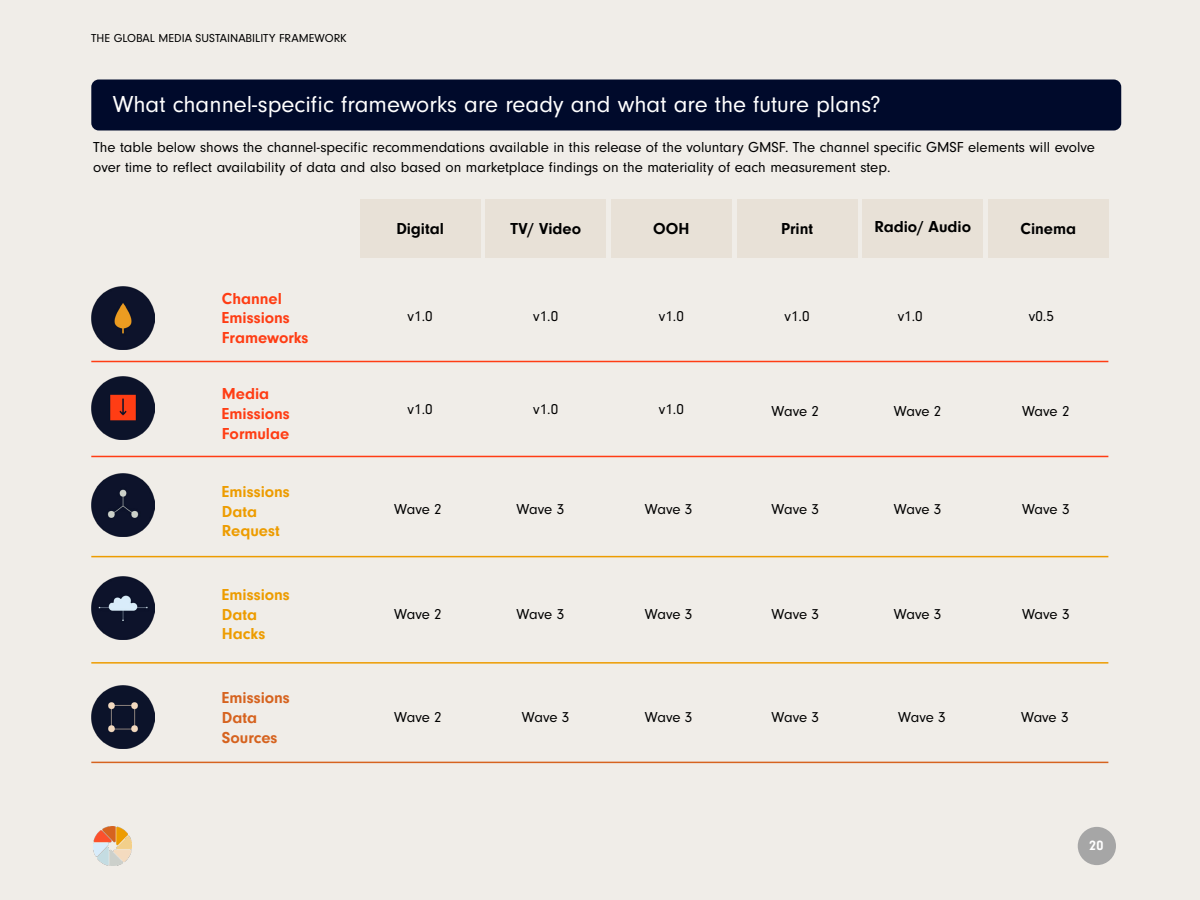
<style>
.page{position:relative;width:1200px;height:900px;background:#f0ede8}
.page>*{position:absolute;margin:0;border:0;box-sizing:border-box;transform-origin:0 0}
.Body{font:24px "Neuzeit Gro";color:#fff}
.t1{font:700 16.5px/19.8px "Neuzeit Gro";color:#ff3d14}
.Body-2{font:700 16.5px "Neuzeit Gro";color:#000}
.t2{font:700 16.5px/19.8px "Neuzeit Gro";color:#ed9c00}
.t3{font:700 16.5px/19.8px "Neuzeit Gro";color:#d6631f}
.Body-3{font:15px/19.5px "Neuzeit Gro";color:#000}
.t4{font:700 14.1px "Neuzeit Gro";color:#fff}
.t5{font:12px "Neuzeit Gro";color:#000}
</style>
<div class="page">
<img style="left:94px;top:827px;width:38px;height:38px">
<div style="left:1078px;top:827px;width:38px;height:38px;background:#a6a6a6;border-radius:50%"></div>
<hr style="left:91px;top:361px;width:1017px;height:1px;background:#ff3d14">
<hr style="left:91px;top:456px;width:1017px;height:1px;background:#ff3d14">
<hr style="left:91px;top:556px;width:1017px;height:1px;background:#ed9c00">
<hr style="left:91px;top:662px;width:1017px;height:2px;background:#ed9c00">
<hr style="left:91px;top:762px;width:1017px;height:1px;background:#d6631f">
<div style="left:91px;top:80px;width:1030px;height:50px;background:#000a2b;border-radius:8px"></div>
<div style="left:360px;top:200px;width:120px;height:58px;background:#e8e1d7"></div>
<div style="left:486px;top:200px;width:120px;height:58px;background:#e8e1d7"></div>
<div style="left:611px;top:200px;width:120px;height:58px;background:#e8e1d7"></div>
<div style="left:737px;top:200px;width:120px;height:58px;background:#e8e1d7"></div>
<div style="left:863px;top:200px;width:120px;height:58px;background:#e8e1d7"></div>
<div style="left:988px;top:200px;width:120px;height:58px;background:#e8e1d7"></div>
<img style="left:91px;top:287px;width:63px;height:62px">
<img style="left:92px;top:377px;width:62px;height:62px">
<img style="left:92px;top:474px;width:62px;height:62px">
<img style="left:91px;top:577px;width:63px;height:63px">
<img style="left:91px;top:686px;width:63px;height:63px">
<p class="t5" style="left:91px;top:32px;width:257px">THE GLOBAL MEDIA SUSTAINABILITY FRAMEWORK</p>
<p class="Body" style="left:113px;top:91px;width:770px">What channel-specific frameworks are ready and what are the future plans?</p>
<p class="Body-3" style="left:93px;top:138px;width:1003px">The table below shows the channel-specific recommendations available in this release of the voluntary GMSF. The channel specific GMSF elements will evolve over time to reflect availability of data and also based on marketplace findings on the materiality of each measurement step.</p>
<p class="t1" style="left:222px;top:288px;width:70px">Channel<br>Emissions</p>
<p class="t1" style="left:222px;top:328px;width:88px">Frameworks</p>
<p class="t1" style="left:222px;top:384px;width:49px">Media</p>
<p class="t1" style="left:222px;top:404px;width:70px">Emissions</p>
<p class="t1" style="left:222px;top:424px;width:69px">Formulae</p>
<p class="t2" style="left:222px;top:482px;width:70px">Emissions</p>
<p class="t2" style="left:222px;top:501px;width:59px">Data<br>Request</p>
<p class="t2" style="left:222px;top:585px;width:70px">Emissions</p>
<p class="t2" style="left:222px;top:605px;width:45px">Data<br>Hacks</p>
<p class="t3" style="left:222px;top:688px;width:70px">Emissions</p>
<p class="t3" style="left:222px;top:708px;width:57px">Data<br>Sources</p>
<p class="Body-2" style="left:396px;top:220px;width:49px">Digital</p>
<p class="Body-2" style="left:510px;top:220px;width:72px">TV/ Video</p>
<p class="Body-2" style="left:653px;top:220px;width:38px">OOH</p>
<p class="Body-2" style="left:781px;top:220px;width:34px">Print</p>
<p class="Body-2" style="left:874px;top:218px;width:98px">Radio/ Audio</p>
<p class="Body-2" style="left:1021px;top:220px;width:57px">Cinema</p>
<p class="Body-3" style="left:408px;top:306px;width:26px">v1.0</p>
<p class="Body-3" style="left:533px;top:306px;width:26px">v1.0</p>
<p class="Body-3" style="left:659px;top:306px;width:26px">v1.0</p>
<p class="Body-3" style="left:785px;top:306px;width:26px">v1.0</p>
<p class="Body-3" style="left:898px;top:306px;width:26px">v1.0</p>
<p class="Body-3" style="left:1029px;top:306px;width:26px">v0.5</p>
<p class="Body-3" style="left:408px;top:399px;width:26px">v1.0</p>
<p class="Body-3" style="left:533px;top:399px;width:26px">v1.0</p>
<p class="Body-3" style="left:659px;top:399px;width:26px">v1.0</p>
<p class="Body-3" style="left:772px;top:402px;width:49px">Wave 2</p>
<p class="Body-3" style="left:894px;top:402px;width:49px">Wave 2</p>
<p class="Body-3" style="left:1022px;top:402px;width:49px">Wave 2</p>
<p class="Body-3" style="left:394px;top:500px;width:49px">Wave 2</p>
<p class="Body-3" style="left:517px;top:500px;width:49px">Wave 3</p>
<p class="Body-3" style="left:645px;top:500px;width:49px">Wave 3</p>
<p class="Body-3" style="left:772px;top:500px;width:49px">Wave 3</p>
<p class="Body-3" style="left:894px;top:500px;width:49px">Wave 3</p>
<p class="Body-3" style="left:1022px;top:500px;width:49px">Wave 3</p>
<p class="Body-3" style="left:394px;top:605px;width:49px">Wave 2</p>
<p class="Body-3" style="left:517px;top:605px;width:49px">Wave 3</p>
<p class="Body-3" style="left:645px;top:605px;width:49px">Wave 3</p>
<p class="Body-3" style="left:772px;top:605px;width:49px">Wave 3</p>
<p class="Body-3" style="left:894px;top:605px;width:49px">Wave 3</p>
<p class="Body-3" style="left:1022px;top:605px;width:49px">Wave 3</p>
<p class="Body-3" style="left:394px;top:708px;width:49px">Wave 2</p>
<p class="Body-3" style="left:522px;top:708px;width:49px">Wave 3</p>
<p class="Body-3" style="left:645px;top:708px;width:49px">Wave 3</p>
<p class="Body-3" style="left:772px;top:708px;width:49px">Wave 3</p>
<p class="Body-3" style="left:898px;top:708px;width:49px">Wave 3</p>
<p class="Body-3" style="left:1021px;top:708px;width:49px">Wave 3</p>
<p class="t4" style="left:1089px;top:838px;width:16px">20</p>
</div>
